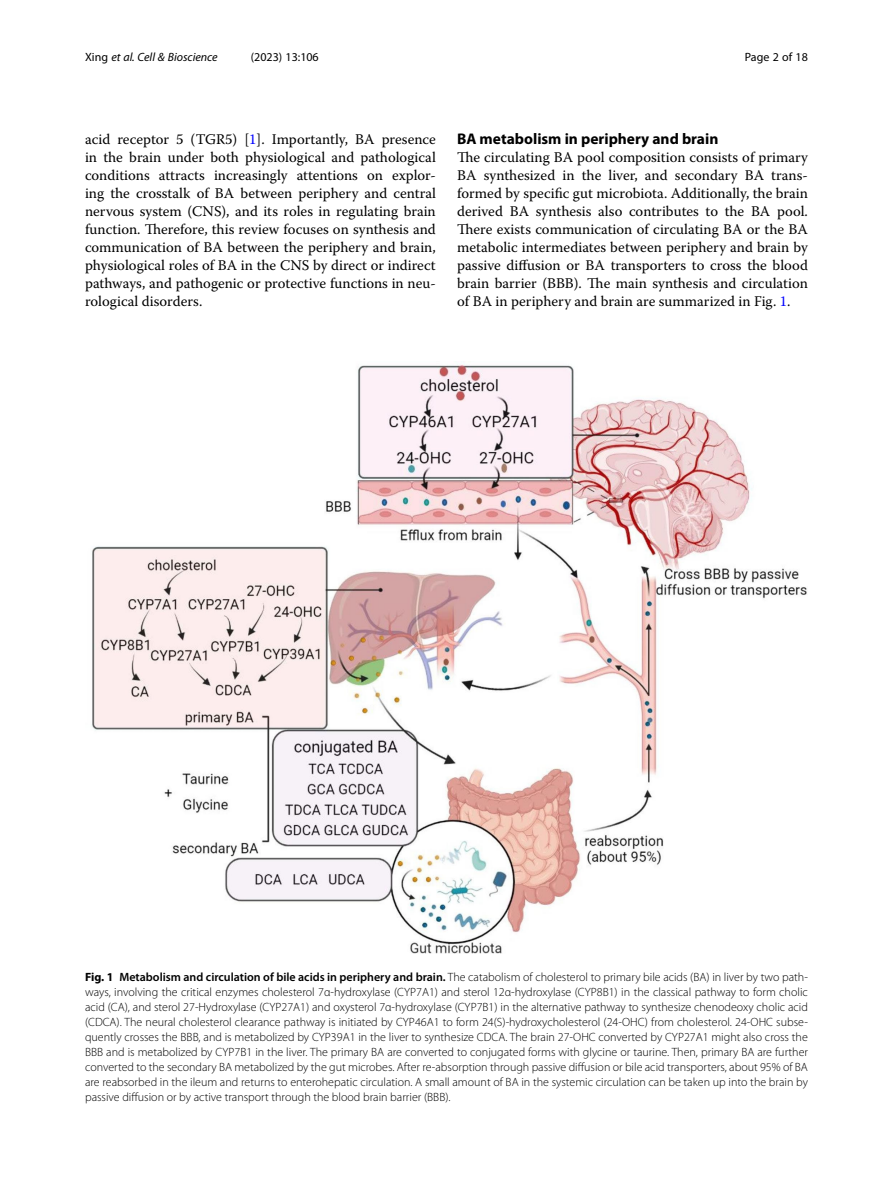
<style>
.page{position:relative;width:893px;height:1191px;background:#fff}
.page>*{position:absolute;margin:0;border:0;box-sizing:border-box;transform-origin:0 0}
.Head_1{font:700 15.45px "Myriad Pro";color:#000}
.Body_Text{font:14.7px/18px "Warnock Pro";color:#000;text-align:justify}
.Figure_Caption{font:300 12px/15px "Myriad Pro";color:#000;text-align:justify}
.t1{font:italic 12px "Myriad Pro";color:#000}
.t2{font:12px "Myriad Pro";color:#000}
.s1{font-style:normal}
.s2{color:#00f}
.s3{font-weight:700}
.s4{font-weight:600}
</style>
<div class="page">
<img style="left:91px;top:364px;width:716px;height:590px">
<p class="t1" style="left:85px;top:50px;width:134px"><span class="s1">Xing</span> et al. Cell &amp; Bioscience</p>
<p class="t2" style="left:251px;top:50px;width:70px">(2023) 13:106</p>
<p class="t2" style="left:745px;top:50px;width:65px">Page 2 of 18</p>
<p class="Body_Text" style="left:85px;top:130px;width:352px">acid receptor 5 (TGR5) [<span class="s2">1</span>]. Importantly, BA presence in the brain under both physiological and pathological conditions attracts increasingly attentions on explor&shy;ing the crosstalk of BA between periphery and central nervous system (CNS), and its roles in regulating brain function. Therefore, this review focuses on synthesis and communication of BA between the periphery and brain, physiological roles of BA in the CNS by direct or indirect pathways, and pathogenic or protective functions in neu&shy;rological disorders.</p>
<p class="Head_1" style="left:457px;top:129px;width:263px">BA metabolism in periphery and brain</p>
<p class="Body_Text" style="left:457px;top:148px;width:352px">The circulating BA pool composition consists of primary BA synthesized in the liver, and secondary BA trans&shy;formed by specific gut microbiota. Additionally, the brain derived BA synthesis also contributes to the BA pool.<br>There exists communication of circulating BA or the BA metabolic intermediates between periphery and brain by passive diffusion or BA transporters to cross the blood brain barrier (BBB). The main synthesis and circulation of BA in periphery and brain are summarized in Fig. <span class="s2">1</span>.</p>
<p class="Figure_Caption" style="left:85px;top:969px;width:724px"><span class="s3">Fig. 1</span> <span class="s4">Metabolism and circulation of bile acids in periphery and brain.</span> The catabolism of cholesterol to primary bile acids (BA) in liver by two path&shy;ways, involving the critical enzymes cholesterol 7α-hydroxylase (CYP7A1) and sterol 12α-hydroxylase (CYP8B1) in the classical pathway to form cholic acid (CA), and sterol 27-Hydroxylase (CYP27A1) and oxysterol 7α-hydroxylase (CYP7B1) in the alternative pathway to synthesize chenodeoxy cholic acid (CDCA). The neural cholesterol clearance pathway is initiated by CYP46A1 to form 24(S)-hydroxycholesterol (24-OHC) from cholesterol. 24-OHC subse&shy;quently crosses the BBB, and is metabolized by CYP39A1 in the liver to synthesize CDCA. The brain 27-OHC converted by CYP27A1 might also cross the BBB and is metabolized by CYP7B1 in the liver. The primary BA are converted to conjugated forms with glycine or taurine. Then, primary BA are further converted to the secondary BA metabolized by the gut microbes. After re-absorption through passive diffusion or bile acid transporters, about 95% of BA are reabsorbed in the ileum and returns to enterohepatic circulation. A small amount of BA in the systemic circulation can be taken up into the brain by passive diffusion or by active transport through the blood brain barrier (BBB).</p>
</div>
